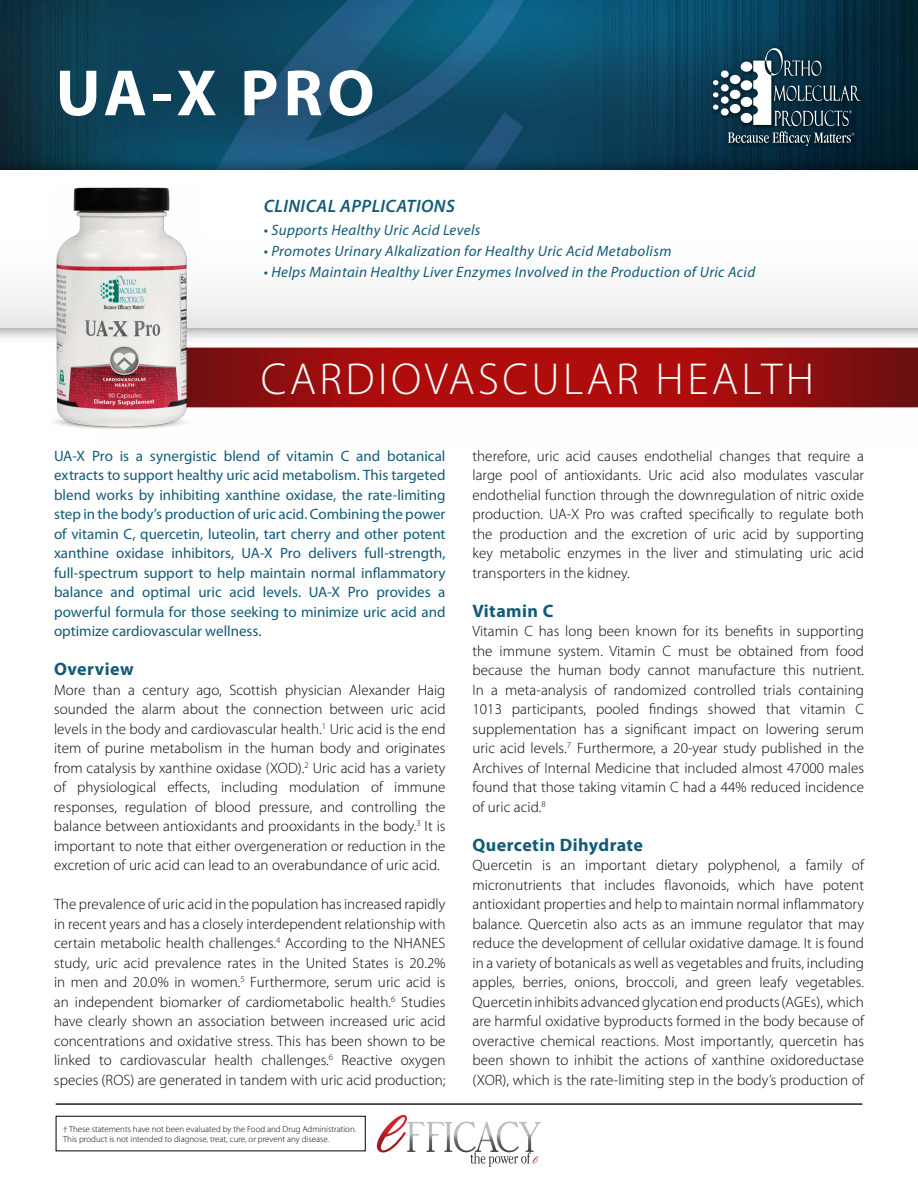
<style>
.page{position:relative;width:918px;height:1188px;background:#fff}
.page>*{position:absolute;margin:0;border:0;box-sizing:border-box;transform-origin:0 0}
.t1{font:700 66px "Myriad Pro";color:#fff}
.t2{font:300 45px "Myriad Pro";letter-spacing:.075em;color:#fff}
.t3{font:700 18px "Myriad Pro";letter-spacing:.025em;color:#115b77}
.t4{font:italic 600 18px "Myriad Pro";letter-spacing:.025em;color:#115b77}
.t5{font:300 15px/19.5px "Myriad Pro";letter-spacing:.005em;color:#000;text-align:justify}
.t6{font:15px/19.5px "Myriad Pro";color:#115b77;text-align:justify}
.t7{font:italic 15px "Myriad Pro";letter-spacing:.025em;color:#115b77}
.t8{font:300 8.85px/10.6px "Myriad Pro";color:#000}
</style>
<div class="page">
<img style="left:0;top:0;width:918px;height:148px">
<img style="left:0;top:148px;width:918px;height:191px">
<div style="left:0;top:170px;width:918px;height:158px;background:#fefefe"></div>
<img style="left:202px;top:311px;width:716px;height:97px">
<img style="left:708px;top:43px;width:160px;height:111px">
<div style="left:721px;top:70px;width:8px;height:8px;background:#fff;border-radius:50%"></div>
<div style="left:721px;top:84px;width:8px;height:8px;background:#fff;border-radius:50%"></div>
<div style="left:721px;top:96px;width:8px;height:8px;background:#fff;border-radius:50%"></div>
<div style="left:721px;top:108px;width:8px;height:8px;background:#fff;border-radius:50%"></div>
<svg style="left:713px;top:80px;width:5px;height:5px"></svg>
<svg style="left:713px;top:92px;width:5px;height:6px"></svg>
<svg style="left:713px;top:105px;width:5px;height:5px"></svg>
<svg style="left:728px;top:48px;width:133px;height:98px;background:#3a5664"></svg>
<svg style="left:377px;top:1115px;width:164px;height:52px"></svg>
<hr style="left:56px;top:1103px;width:806px;height:2px;background:#231f20">
<img style="left:51px;top:187px;width:151px;height:242px">
<h1 class="t1" style="left:56px;top:50px;width:320px">UA-X PRO</h1>
<p class="t4" style="left:264px;top:194px;width:193px">CLINICAL APPLICATIONS</p>
<p class="t7" style="left:264px;top:221px;width:218px">• Supports Healthy Uric Acid Levels</p>
<p class="t7" style="left:264px;top:242px;width:409px">• Promotes Urinary Alkalization for Healthy Uric Acid Metabolism</p>
<p class="t7" style="left:264px;top:263px;width:493px">• Helps Maintain Healthy Liver Enzymes Involved in the Production of Uric Acid</p>
<h2 class="t2" style="left:261px;top:352px;width:555px">CARDIOVASCULAR HEALTH</h2>
<p class="t6" style="left:54px;top:446px;width:393px">UA-X Pro is a synergistic blend of vitamin C and botanical extracts to support healthy uric acid metabolism. This targeted blend works by inhibiting xanthine oxidase, the rate-limiting step in the body’s production of uric acid. Combining the power of vitamin C, quercetin, luteolin, tart cherry and other potent xanthine oxidase inhibitors, UA-X Pro delivers full-strength, full-spectrum support to help maintain normal inflammatory balance and optimal uric acid levels. UA-X Pro provides a powerful formula for those seeking to minimize uric acid and optimize cardiovascular wellness.</p>
<p class="t3" style="left:54px;top:657px;width:81px">Overview</p>
<p class="t5" style="left:54px;top:680px;width:393px">More than a century ago, Scottish physician Alexander Haig sounded the alarm about the connection between uric acid levels in the body and cardiovascular health.<sup>1</sup> Uric acid is the end item of purine metabolism in the human body and originates from catalysis by xanthine oxidase (XOD).<sup>2</sup> Uric acid has a variety of physiological effects, including modulation of immune responses, regulation of blood pressure, and controlling the balance between antioxidants and prooxidants in the body.<sup>3</sup> It is important to note that either overgeneration or reduction in the excretion of uric acid can lead to an overabundance of uric acid.</p>
<p class="t5" style="left:54px;top:894px;width:393px">The prevalence of uric acid in the population has increased rapidly in recent years and has a closely interdependent relationship with certain metabolic health challenges.<sup>4</sup> According to the NHANES study, uric acid prevalence rates in the United States is 20.2% in men and 20.0% in women.<sup>5</sup> Furthermore, serum uric acid is an independent biomarker of cardiometabolic health.<sup>6</sup> Studies have clearly shown an association between increased uric acid concentrations and oxidative stress. This has been shown to be linked to cardiovascular health challenges.<sup>6</sup> Reactive oxygen species (ROS) are generated in tandem with uric acid production;</p>
<p class="t8" style="left:63px;top:1123px;width:295px">† These statements have not been evaluated by the Food and Drug Administration.<br>This product is not intended to diagnose, treat, cure, or prevent any disease.</p>
<p class="t5" style="left:472px;top:446px;width:393px">therefore, uric acid causes endothelial changes that require a large pool of antioxidants. Uric acid also modulates vascular endothelial function through the downregulation of nitric oxide production. UA-X Pro was crafted specifically to regulate both the production and the excretion of uric acid by supporting key metabolic enzymes in the liver and stimulating uric acid transporters in the kidney.</p>
<p class="t3" style="left:472px;top:599px;width:82px">Vitamin C</p>
<p class="t5" style="left:472px;top:621px;width:393px">Vitamin C has long been known for its benefits in supporting the immune system. Vitamin C must be obtained from food because the human body cannot manufacture this nutrient.<br>In a meta-analysis of randomized controlled trials containing 1013 participants, pooled findings showed that vitamin C supplementation has a significant impact on lowering serum uric acid levels.<sup>7</sup> Furthermore, a 20-year study published in the Archives of Internal Medicine that included almost 47000 males found that those taking vitamin C had a 44% reduced incidence of uric acid.<sup>8</sup></p>
<p class="t3" style="left:472px;top:833px;width:172px">Quercetin Dihydrate</p>
<p class="t5" style="left:472px;top:855px;width:393px">Quercetin is an important dietary polyphenol, a family of micronutrients that includes flavonoids, which have potent antioxidant properties and help to maintain normal inflammatory balance. Quercetin also acts as an immune regulator that may reduce the development of cellular oxidative damage. It is found in a variety of botanicals as well as vegetables and fruits, including apples, berries, onions, broccoli, and green leafy vegetables.<br>Quercetin inhibits advanced glycation end products (AGEs), which are harmful oxidative byproducts formed in the body because of overactive chemical reactions. Most importantly, quercetin has been shown to inhibit the actions of xanthine oxidoreductase (XOR), which is the rate-limiting step in the body’s production of</p>
</div>
